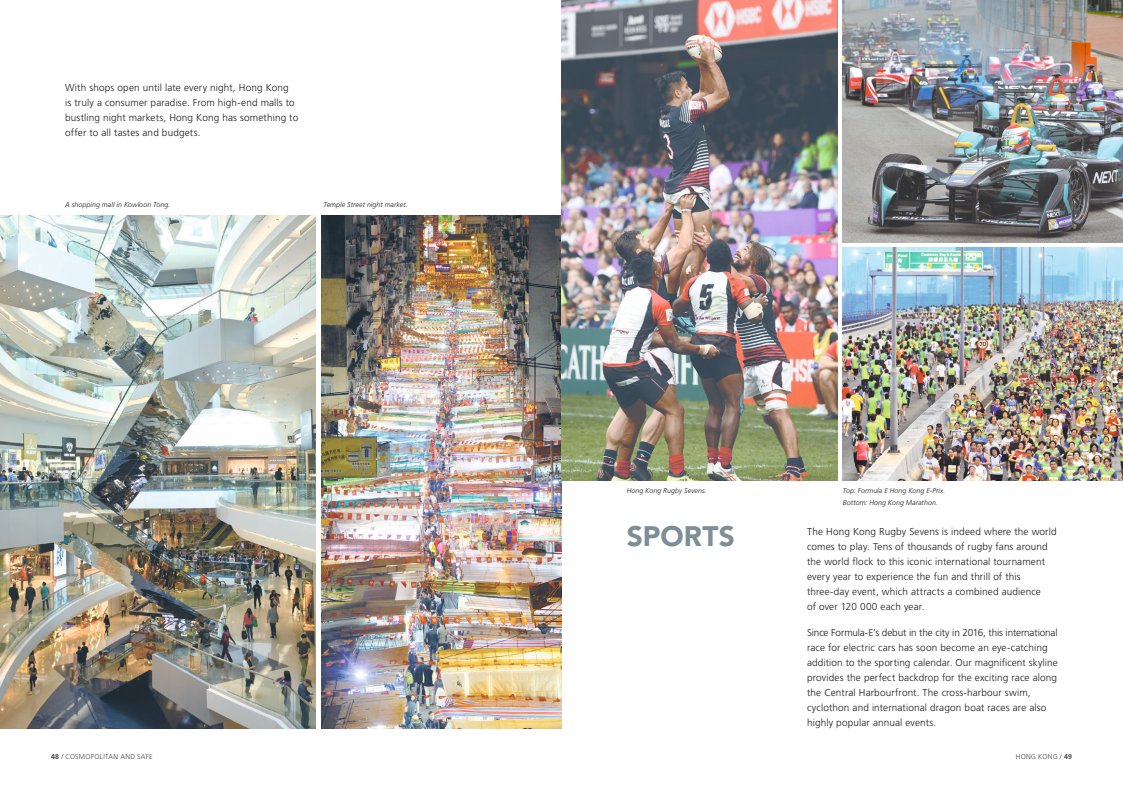
<style>
.page{position:relative;width:1123px;height:794px;background:#fff}
.page>*{position:absolute;margin:0;border:0;box-sizing:border-box;transform-origin:0 0}
.t1{font:900 28px "Avenir LT Std";letter-spacing:.005em;color:#7d8e94}
.t2{font:300 10px/15px "Frutiger LT Std";letter-spacing:.01em;color:#201c1a}
.t3{font:italic 300 7px/11.8px "Frutiger LT Std";letter-spacing:.01em;color:#201c1a}
.t4{font:300 7px "Frutiger LT Std";letter-spacing:.04em;color:#484440}
.s1{font-weight:700}
</style>
<div class="page">
<img style="left:0;top:215px;width:316px;height:514px">
<img style="left:321px;top:215px;width:240px;height:514px">
<img style="left:561px;top:0;width:276px;height:480px">
<img style="left:842px;top:248px;width:281px;height:232px">
<img style="left:842px;top:0;width:281px;height:242px">
<p class="t2" style="left:65px;top:81px;width:234px">With shops open until late every night, Hong Kong<br>is truly a consumer paradise. From high-end malls to bustling night markets, Hong Kong has something to offer to all tastes and budgets.</p>
<p class="t3" style="left:65px;top:199px;width:106px">A shopping mall in Kowloon Tong.</p>
<p class="t3" style="left:323px;top:199px;width:86px">Temple Street night market.</p>
<p class="t3" style="left:626px;top:485px;width:82px">Hong Kong Rugby Sevens.</p>
<p class="t3" style="left:843px;top:485px;width:104px">Top: Formula E Hong Kong E-Prix.<br>Bottom: Hong Kong Marathon.</p>
<h1 class="t1" style="left:626px;top:519px;width:110px">SPORTS</h1>
<p class="t2" style="left:807px;top:524px;width:251px">The Hong Kong Rugby Sevens is indeed where the world comes to play. Tens of thousands of rugby fans around the world flock to this iconic international tournament every year to experience the fun and thrill of this three-day event, which attracts a combined audience<br>of over 120 000 each year.</p>
<p class="t2" style="left:807px;top:625px;width:252px">Since Formula-E’s debut in the city in 2016, this international race for electric cars has soon become an eye-catching addition to the sporting calendar. Our magnificent skyline provides the perfect backdrop for the exciting race along the Central Harbourfront. The cross-harbour swim, cyclothon and international dragon boat races are also highly popular annual events.</p>
<p class="t4" style="left:51px;top:752px;width:103px"><span class="s1">48</span> / COSMOPOLITAN AND SAFE</p>
<p class="t4" style="left:1015px;top:752px;width:58px">HONG KONG / <span class="s1">49</span></p>
</div>
